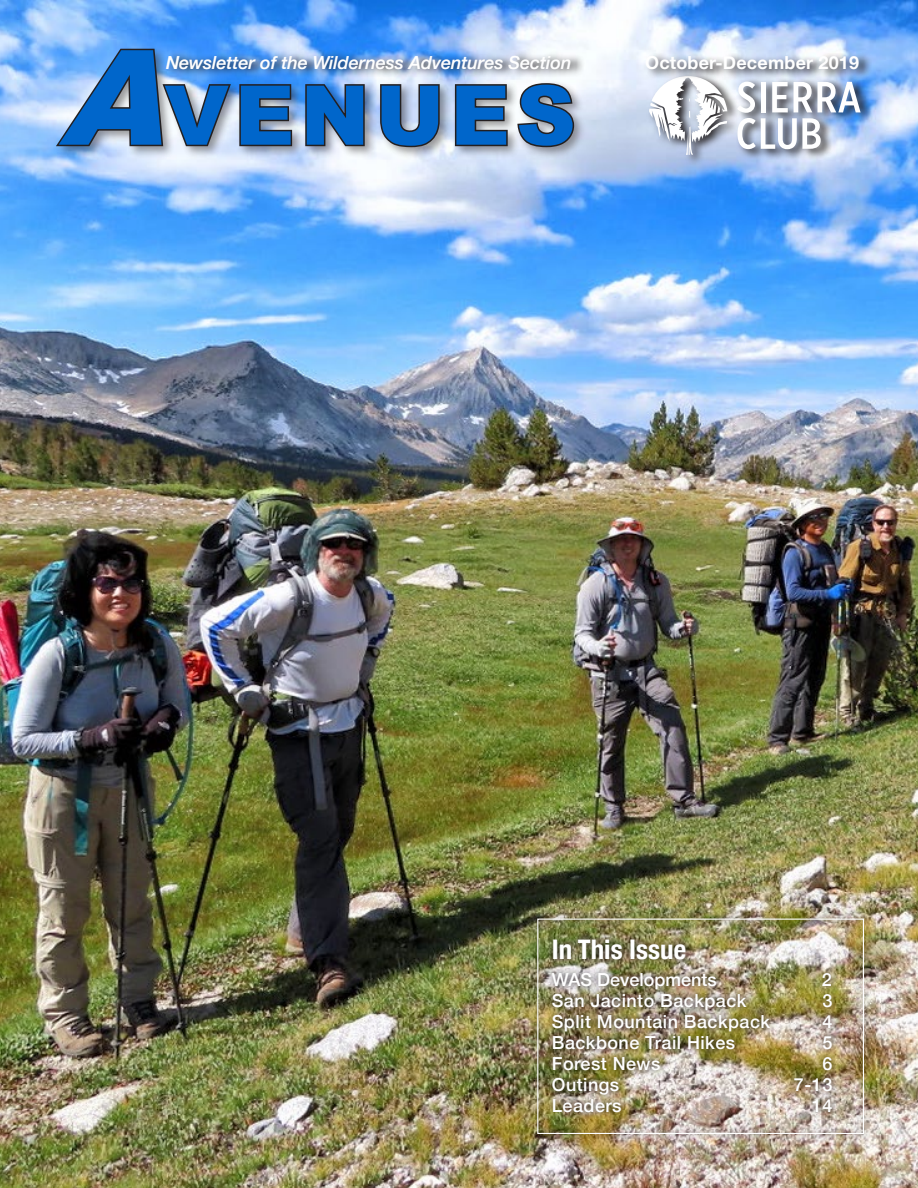
<style>
.page{position:relative;width:918px;height:1188px;background:#fff}
.page>*{position:absolute;margin:0;border:0;box-sizing:border-box;transform-origin:0 0}
.t1{font:900 82.5px "Arial";letter-spacing:.075em;color:#0066cb}
.t2{font:700 condensed 27px "Helvetica Neue";color:#fff}
.t3{font:500 18px "Helvetica Neue";letter-spacing:.025em;color:#fff}
.t4{font:italic 500 18px "Helvetica Neue";color:#fff}
.t5{font:700 18px "Helvetica Neue";letter-spacing:.01em;color:#fff}
.t6{font:500 18px "Helvetica Neue";color:#fff}
.s1{font-style:italic;font-size:132px}
</style>
<div class="page">
<img style="left:0;top:0;width:918px;height:1188px">
<svg style="left:648px;top:72px;width:225px;height:94px;background:#afc4e5"></svg>
<svg style="left:649px;top:79px;width:78px;height:76px"></svg>
<svg style="left:737px;top:82px;width:124px;height:67px"></svg>
<svg style="left:645px;top:51px;width:227px;height:28px;background:#b7c1d1"></svg>
<div style="left:54px;top:46px;width:532px;height:113px;background:#231f20;opacity:.44"></div>
<svg style="left:53px;top:47px;width:241px;height:102px;background:#8497b1"></svg>
<svg style="left:304px;top:83px;width:62px;height:65px;background:#5f7491"></svg>
<svg style="left:379px;top:83px;width:62px;height:66px;background:#8b919d"></svg>
<svg style="left:453px;top:83px;width:56px;height:65px;background:#85878d"></svg>
<svg style="left:516px;top:82px;width:60px;height:67px;background:#939499"></svg>
<img style="left:166px;top:49px;width:419px;height:29px">
<img style="left:529px;top:911px;width:343px;height:231px">
<div style="left:537px;top:919px;width:327px;height:215px;border:1px solid #fff"></div>
<p class="t1" style="left:58px;top:55px;width:519px"><span class="s1">A</span>VENUES</p>
<p class="t4" style="left:166px;top:47px;width:407px">Newsletter of the Wilderness Adventures Section</p>
<p class="t5" style="left:645px;top:48px;width:215px">October-December 2019</p>
<p class="t2" style="left:552px;top:927px;width:136px">In This Issue</p>
<p class="t6" style="left:552px;top:965px;width:166px">WAS Developments</p>
<p class="t3" style="left:822px;top:965px;width:12px">2</p>
<p class="t3" style="left:552px;top:986px;width:196px">San Jacinto Backpack</p>
<p class="t3" style="left:822px;top:986px;width:12px">3</p>
<p class="t3" style="left:552px;top:1007px;width:220px">Split Mountain Backpack</p>
<p class="t3" style="left:822px;top:1007px;width:12px">4</p>
<p class="t3" style="left:552px;top:1028px;width:185px">Backbone Trail Hikes</p>
<p class="t3" style="left:822px;top:1028px;width:12px">5</p>
<p class="t3" style="left:552px;top:1049px;width:110px">Forest News</p>
<p class="t3" style="left:822px;top:1049px;width:12px">6</p>
<p class="t3" style="left:552px;top:1070px;width:69px">Outings</p>
<p class="t3" style="left:794px;top:1070px;width:40px">7-13</p>
<p class="t3" style="left:552px;top:1091px;width:71px">Leaders</p>
<p class="t3" style="left:812px;top:1091px;width:22px">14</p>
</div>
